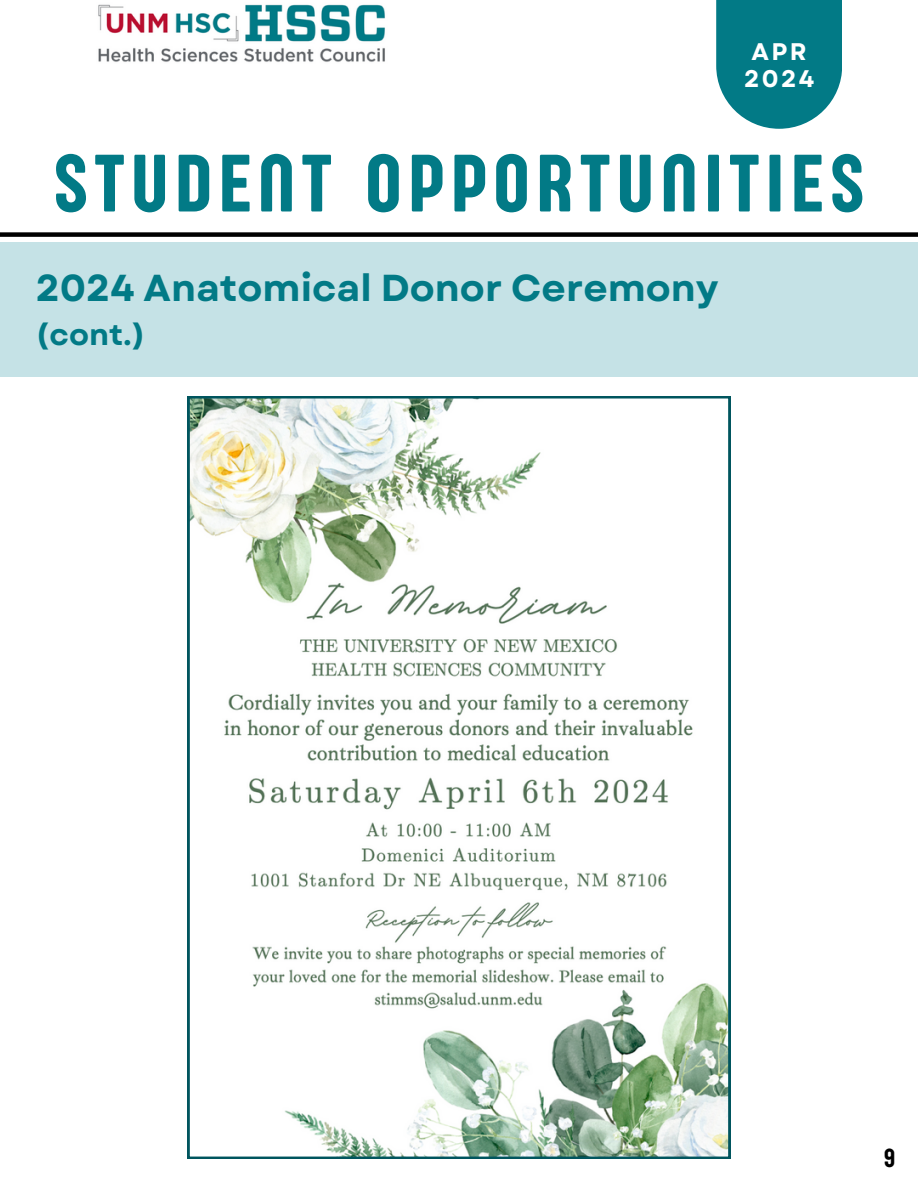
<style>
.page{position:relative;width:918px;height:1188px;background:#fff}
.page>*{position:absolute;margin:0;border:0;box-sizing:border-box;transform-origin:0 0}
.t1{font:84px "Sugo Pro Display";letter-spacing:.095em;color:#027a86}
.t2{font:700 37.5px "Garet";color:#027a86}
.t3{font:700 30px "Garet";color:#027a86}
.t4{font:27px "Sugo Pro Display";color:#000}
.t5{font:700 24px/27px "Garet";letter-spacing:.1em;color:#fff;text-align:center}
</style>
<div class="page">
<div style="left:0;top:232px;width:918px;height:5px;background:#000"></div>
<img style="left:98px;top:4px;width:287px;height:58px">
<div style="left:716px;top:0;width:126px;height:129px;background:#027a86"></div>
<div style="left:0;top:242px;width:918px;height:135px;background:#c5e2e6"></div>
<svg style="left:188px;top:396px;width:542px;height:763px"></svg>
<p class="t5" style="left:744px;top:38px;width:72px">APR<br>2024</p>
<h1 class="t1" style="left:54px;top:135px;width:811px">STUDENT OPPORTUNITIES</h1>
<p class="t2" style="left:36px;top:261px;width:685px">2024 Anatomical Donor Ceremony</p>
<p class="t3" style="left:36px;top:313px;width:111px">(cont.)</p>
<p class="t4" style="left:884px;top:1143px;width:12px">9</p>
</div>
